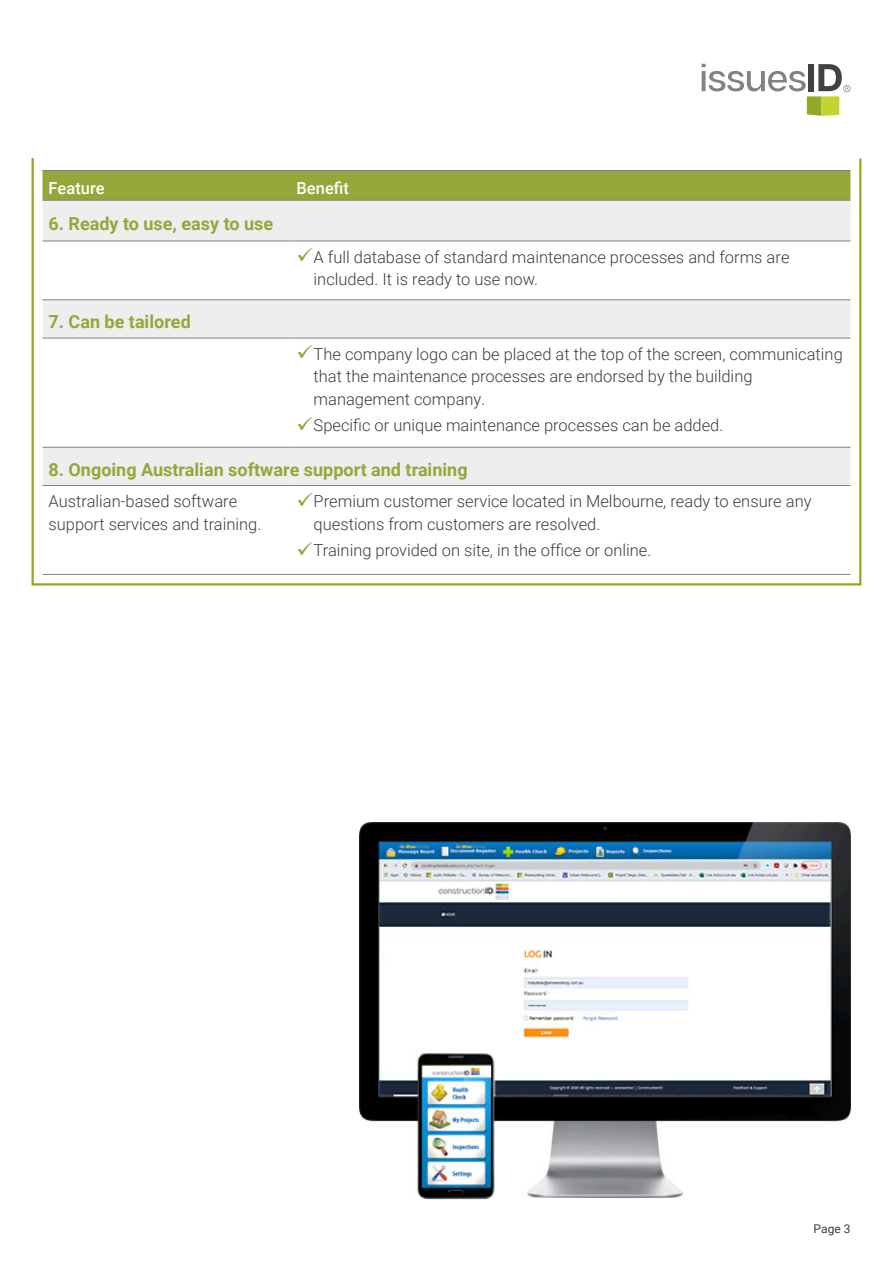
<style>
.page{position:relative;width:893px;height:1263px;background:#fff}
.page>*{position:absolute;margin:0;border:0;box-sizing:border-box;transform-origin:0 0}
.Sub_heading{font:700 18px "Roboto";color:#94a83a}
.Body_text{font:300 16.5px/22.5px "Roboto";color:#3e3e3f}
.Table_Header{font:500 16.5px "Roboto";color:#fff}
.t1{font:12px "Roboto";color:#3e3e3f}
</style>
<div class="page">
<svg style="left:702px;top:64px;width:149px;height:52px"></svg>
<img style="left:360px;top:823px;width:490px;height:377px">
<svg style="left:31px;top:158px;width:831px;height:428px"></svg>
<svg style="left:298px;top:248px;width:14px;height:13px"></svg>
<svg style="left:298px;top:345px;width:14px;height:13px"></svg>
<svg style="left:298px;top:417px;width:14px;height:13px"></svg>
<svg style="left:298px;top:492px;width:14px;height:14px"></svg>
<svg style="left:298px;top:541px;width:14px;height:14px"></svg>
<p class="Table_Header" style="left:49px;top:177px;width:58px">Feature</p>
<p class="Table_Header" style="left:297px;top:177px;width:54px">Benefit</p>
<p class="Sub_heading" style="left:49px;top:211px;width:226px">6. Ready to use, easy to use</p>
<p class="Body_text" style="left:314px;top:245px;width:477px">A full database of standard maintenance processes and forms are included. It is ready to use now.</p>
<p class="Sub_heading" style="left:49px;top:309px;width:144px">7. Can be tailored</p>
<p class="Body_text" style="left:314px;top:342px;width:531px">The company logo can be placed at the top of the screen, communicating that the maintenance processes are endorsed by the building management company.</p>
<p class="Body_text" style="left:314px;top:414px;width:411px">Specific or unique maintenance processes can be added.</p>
<p class="Sub_heading" style="left:49px;top:457px;width:421px">8. Ongoing Australian software support and training</p>
<p class="Body_text" style="left:49px;top:489px;width:190px">Australian-based software</p>
<p class="Body_text" style="left:49px;top:512px;width:214px">support services and training.</p>
<p class="Body_text" style="left:314px;top:489px;width:499px">Premium customer service located in Melbourne, ready to ensure any questions from customers are resolved.</p>
<p class="Body_text" style="left:314px;top:539px;width:339px">Training provided on site, in the office or online.</p>
<p class="t1" style="left:814px;top:1220px;width:38px">Page 3</p>
</div>
